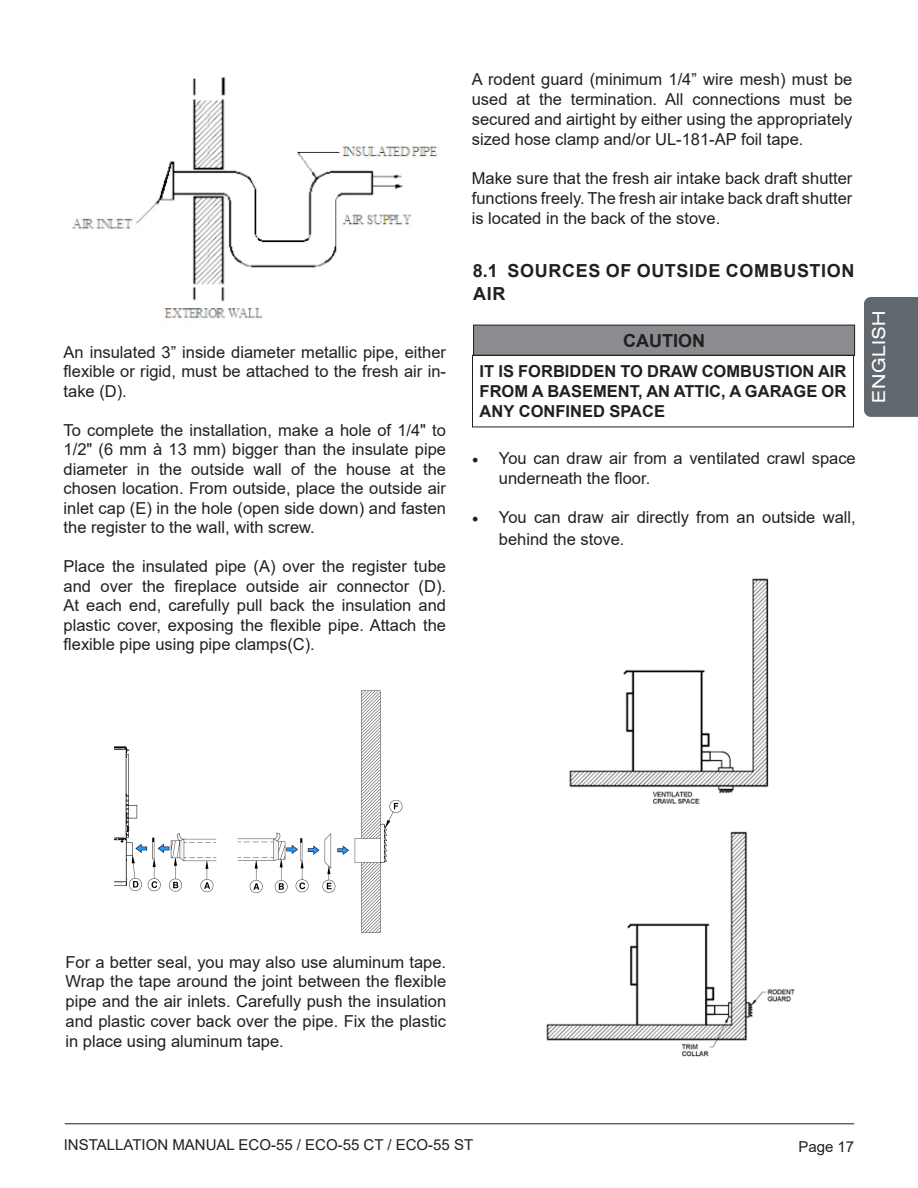
<style>
.page{position:relative;width:918px;height:1188px;background:#fff}
.page>*{position:absolute;margin:0;border:0;box-sizing:border-box;transform-origin:0 0}
.TDM{font:700 18px/22.5px "Arial";letter-spacing:.035em;color:#231f20}
.t1{font:expanded 18px "Helvetica Neue LT Std";letter-spacing:.04em;color:#fff}
.TDM-2{font:700 18px "Arial";color:#231f20}
.t2{font:16.5px/19.5px "Arial";color:#231f20;text-align:justify}
.REMARQUE{font:700 16.5px/19.8px "Arial";color:#231f20;text-align:justify}
.t3{font:15px "Arial";color:#231f20}
.s1{font-family:"Minion Pro";font-size:18px}
</style>
<div class="page">
<hr style="left:65px;top:1123px;width:789px;height:1px;background:#231f20">
<div style="left:864px;top:297px;width:54px;height:120px;background:#60676d"></div>
<img style="left:113px;top:690px;width:289px;height:243px">
<div style="left:474px;top:325px;width:381px;height:30px;background:#8a8c8f"></div>
<div style="left:473px;top:325px;width:382px;height:31px;border:1px solid #231f20"></div>
<div style="left:472px;top:355px;width:382px;height:72px;border:1px solid #231f20"></div>
<img style="left:569px;top:578px;width:200px;height:226px">
<img style="left:546px;top:831px;width:249px;height:226px">
<img style="left:72px;top:77px;width:366px;height:242px">
<p class="t2" style="left:64px;top:342px;width:384px">An insulated 3” inside diameter metallic pipe, either flexible or rigid, must be attached to the fresh air in&shy;take (D).</p>
<p class="t2" style="left:64px;top:420px;width:384px">To complete the installation, make a hole of 1/4" to 1/2" (6 mm à 13 mm) bigger than the insulate pipe diameter in the outside wall of the house at the chosen location. From outside, place the outside air inlet cap (E) in the hole (open side down) and fasten the register to the wall, with screw.</p>
<p class="t2" style="left:64px;top:557px;width:384px">Place the insulated pipe (A) over the register tube and over the fireplace outside air connector (D).<br>At each end, carefully pull back the insulation and plastic cover, exposing the flexible pipe. Attach the flexible pipe using pipe clamps(C).</p>
<p class="t2" style="left:472px;top:70px;width:382px">A rodent guard (minimum 1/4” wire mesh) must be used at the termination. All connections must be secured and airtight by either using the appropriately sized hose clamp and/or UL-181-AP foil tape.</p>
<p class="t2" style="left:472px;top:169px;width:382px">Make sure that the fresh air intake back draft shutter functions freely. The fresh air intake back draft shutter is located in the back of the stove.</p>
<p class="TDM" style="left:473px;top:260px;width:383px">8.1 SOURCES OF OUTSIDE COMBUSTION<br>AIR</p>
<p class="TDM-2" style="left:623px;top:328px;width:83px">CAUTION</p>
<p class="REMARQUE" style="left:480px;top:362px;width:368px">IT IS FORBIDDEN TO DRAW COMBUSTION AIR FROM A BASEMENT, AN ATTIC, A GARAGE OR ANY CONFINED SPACE</p>
<p class="t2" style="left:499px;top:448px;width:358px;text-indent:-27px"><span class="s1">•</span> You can draw air from a ventilated crawl space underneath the floor.</p>
<p class="t2" style="left:499px;top:506px;width:358px;line-height:21.6px;text-indent:-27px"><span class="s1">•</span> You can draw air directly from an outside wall, behind the stove.</p>
<p class="t1" style="left:868px;top:403px;width:93px;rotate:-90deg">ENGLISH</p>
<p class="t2" style="left:66px;top:952px;width:382px">For a better seal, you may also use aluminum tape.<br>Wrap the tape around the joint between the flexible pipe and the air inlets. Carefully push the insulation and plastic cover back over the pipe. Fix the plastic in place using aluminum tape.</p>
<p class="t3" style="left:64px;top:1134px;width:411px">INSTALLATION MANUAL ECO-55 / ECO-55 CT / ECO-55 ST</p>
<p class="t3" style="left:798px;top:1136px;width:57px">Page 17</p>
</div>
